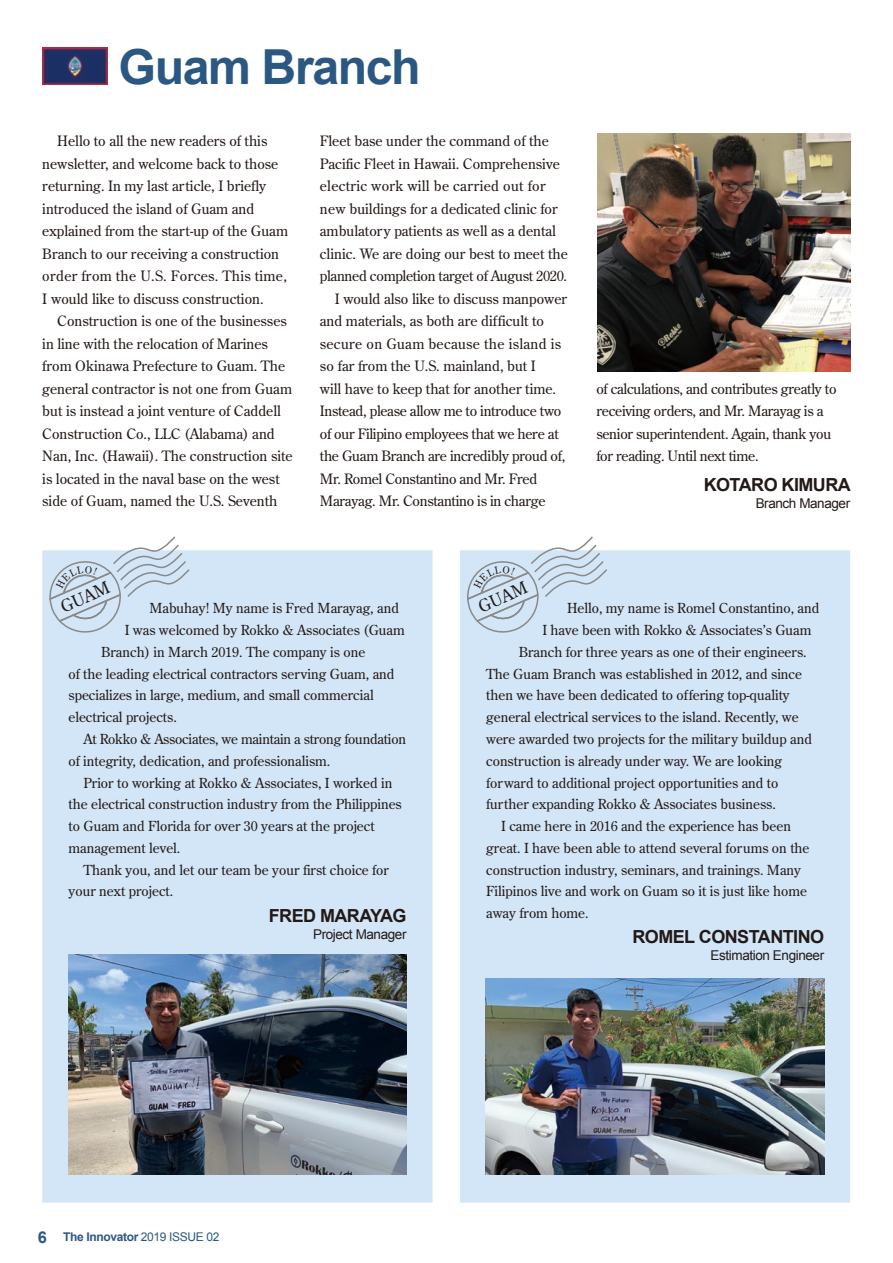
<style>
.page{position:relative;width:893px;height:1263px;background:#fff}
.page>*{position:absolute;margin:0;border:0;box-sizing:border-box;transform-origin:0 0}
.t1{font:700 48.3px "Arial";letter-spacing:-.03em;color:#2b5883}
.t2{font:700 18px "Arial";letter-spacing:-.03em;color:#231916}
.t3{font:16.8px "Century Old Style";color:#231916}
.t4{font:14.25px/22.5px "Century Old Style";color:#231916}
.t5{font:14.25px/22.5px "Century Old Style";letter-spacing:-.02em;color:#231916}
.t6{font:14.25px "Century Old Style";letter-spacing:.02em;color:#231916}
.t7{font:13.8px "Century Old Style";color:#231916}
.t8{font:13.5px "Arial";letter-spacing:-.03em;color:#231916}
.t9{font:700 12px "Arial";letter-spacing:-.03em;color:#2b5883}
.s1{font-size:16.35px}
.s2{font-weight:400}
</style>
<div class="page">
<div style="left:42px;top:550px;width:391px;height:652px;background:#d3e6f7"></div>
<div style="left:460px;top:550px;width:390px;height:652px;background:#d3e6f7"></div>
<img style="left:68px;top:954px;width:339px;height:221px">
<img style="left:597px;top:134px;width:253px;height:237px">
<img style="left:42px;top:47px;width:66px;height:37px">
<img style="left:486px;top:978px;width:338px;height:197px">
<svg style="left:48px;top:536px;width:142px;height:97px"></svg>
<svg style="left:466px;top:536px;width:142px;height:97px"></svg>
<h1 class="t1" style="left:119px;top:35px;width:304px">Guam Branch</h1>
<p class="t4" style="left:42px;top:129px;width:247px;text-indent:15px">Hello to all the new readers of this newsletter, and welcome back to those returning. In my last article, I briefly introduced the island of Guam and explained from the start-up of the Guam Branch to our receiving a construction order from the U.S. Forces. This time, I would like to discuss construction.</p>
<p class="t4" style="left:42px;top:309px;width:252px;text-indent:15px">Construction is one of the businesses in line with the relocation of Marines from Okinawa Prefecture to Guam. The general contractor is not one from Guam but is instead a joint venture of Caddell Construction Co., LLC (Alabama) and Nan, Inc. (Hawaii). The construction site is located in the naval base on the west side of Guam, named the U.S. Seventh</p>
<p class="t4" style="left:320px;top:129px;width:230px">Fleet base under the command of the</p>
<p class="t4" style="left:320px;top:152px;width:241px">Pacific Fleet in Hawaii. Comprehensive</p>
<p class="t6" style="left:320px;top:177px;width:227px">electric work will be carried out for</p>
<p class="t4" style="left:320px;top:197px;width:239px">new buildings for a dedicated clinic for</p>
<p class="t4" style="left:320px;top:219px;width:238px">ambulatory patients as well as a dental</p>
<p class="t4" style="left:320px;top:242px;width:249px">clinic. We are doing our best to meet the</p>
<p class="t5" style="left:320px;top:264px;width:249px">planned completion target of August 2020.</p>
<p class="t4" style="left:335px;top:287px;width:234px">I would also like to discuss manpower</p>
<p class="t4" style="left:320px;top:309px;width:226px">and materials, as both are difficult to</p>
<p class="t6" style="left:320px;top:334px;width:243px">secure on Guam because the island is</p>
<p class="t4" style="left:320px;top:354px;width:217px">so far from the U.S. mainland, but I</p>
<p class="t4" style="left:320px;top:377px;width:238px">will have to keep that for another time.</p>
<p class="t5" style="left:320px;top:399px;width:243px">Instead, please allow me to introduce two</p>
<p class="t5" style="left:320px;top:422px;width:240px">of our Filipino employees that we here at</p>
<p class="t5" style="left:320px;top:444px;width:247px">the Guam Branch are incredibly proud of,</p>
<p class="t5" style="left:320px;top:467px;width:219px">Mr. Romel Constantino and Mr. Fred</p>
<p class="t5" style="left:320px;top:489px;width:227px">Marayag. Mr. Constantino is in charge</p>
<p class="t5" style="left:596px;top:377px;width:242px">of calculations, and contributes greatly to receiving orders, and Mr. Marayag is a senior superintendent. Again, thank you for reading. Until next time.</p>
<h2 class="t2" style="left:704px;top:472px;width:149px">KOTARO KIMURA</h2>
<p class="t8" style="left:756px;top:494px;width:96px">Branch Manager</p>
<p class="t3" style="left:57px;top:597px;width:53px;rotate:-23deg">GUAM</p>
<p class="t3" style="left:475px;top:597px;width:53px;rotate:-23deg">GUAM</p>
<p class="t7" style="left:149px;top:600px;width:251px">Mabuhay! My name is Fred Marayag, and</p>
<p class="t7" style="left:125px;top:621px;width:281px">I was welcomed by Rokko &amp; Associates (Guam</p>
<p class="t7" style="left:101px;top:643px;width:266px">Branch) in March 2019. The company is one</p>
<p class="t7" style="left:69px;top:665px;width:327px">of the leading electrical contractors serving Guam, and</p>
<p class="t7" style="left:69px;top:687px;width:307px">specializes in large, medium, and small commercial</p>
<p class="t7" style="left:69px;top:708px;width:110px">electrical projects.</p>
<p class="t7" style="left:84px;top:730px;width:324px">At Rokko &amp; Associates, we maintain a strong foundation</p>
<p class="t7" style="left:69px;top:752px;width:263px">of integrity, dedication, and professionalism.</p>
<p class="t7" style="left:84px;top:774px;width:310px">Prior to working at Rokko &amp; Associates, I worked in</p>
<p class="t7" style="left:69px;top:795px;width:335px">the electrical construction industry from the Philippines</p>
<p class="t7" style="left:69px;top:817px;width:308px">to Guam and Florida for over 30 years at the project</p>
<p class="t7" style="left:69px;top:839px;width:113px">management level.</p>
<p class="t7" style="left:84px;top:861px;width:307px">Thank you, and let our team be your first choice for</p>
<p class="t7" style="left:69px;top:882px;width:106px">your next project.</p>
<h2 class="t2" style="left:269px;top:903px;width:139px">FRED MARAYAG</h2>
<p class="t8" style="left:313px;top:925px;width:95px">Project Manager</p>
<p class="t7" style="left:567px;top:600px;width:254px">Hello, my name is Romel Constantino, and</p>
<p class="t7" style="left:542px;top:621px;width:270px">I have been with Rokko &amp; Associates’s Guam</p>
<p class="t7" style="left:519px;top:643px;width:289px">Branch for three years as one of their engineers.</p>
<p class="t7" style="left:486px;top:665px;width:317px">The Guam Branch was established in 2012, and since</p>
<p class="t7" style="left:486px;top:687px;width:305px">then we have been dedicated to offering top-quality</p>
<p class="t7" style="left:486px;top:708px;width:314px">general electrical services to the island. Recently, we</p>
<p class="t7" style="left:486px;top:730px;width:327px">were awarded two projects for the military buildup and</p>
<p class="t7" style="left:486px;top:752px;width:298px">construction is already under way. We are looking</p>
<p class="t7" style="left:486px;top:774px;width:294px">forward to additional project opportunities and to</p>
<p class="t7" style="left:486px;top:795px;width:291px">further expanding Rokko &amp; Associates business.</p>
<p class="t7" style="left:501px;top:817px;width:291px">I came here in 2016 and the experience has been</p>
<p class="t7" style="left:486px;top:839px;width:325px">great. I have been able to attend several forums on the</p>
<p class="t7" style="left:486px;top:861px;width:316px">construction industry, seminars, and trainings. Many</p>
<p class="t7" style="left:486px;top:882px;width:322px">Filipinos live and work on Guam so it is just like home</p>
<p class="t7" style="left:486px;top:904px;width:104px">away from home.</p>
<h2 class="t2" style="left:632px;top:925px;width:193px">ROMEL CONSTANTINO</h2>
<p class="t8" style="left:711px;top:947px;width:115px">Estimation Engineer</p>
<p class="t9" style="left:38px;top:1229px;width:183px"><span class="s1">6</span> The Innovator <span class="s2">2019 ISSUE 02</span></p>
</div>
